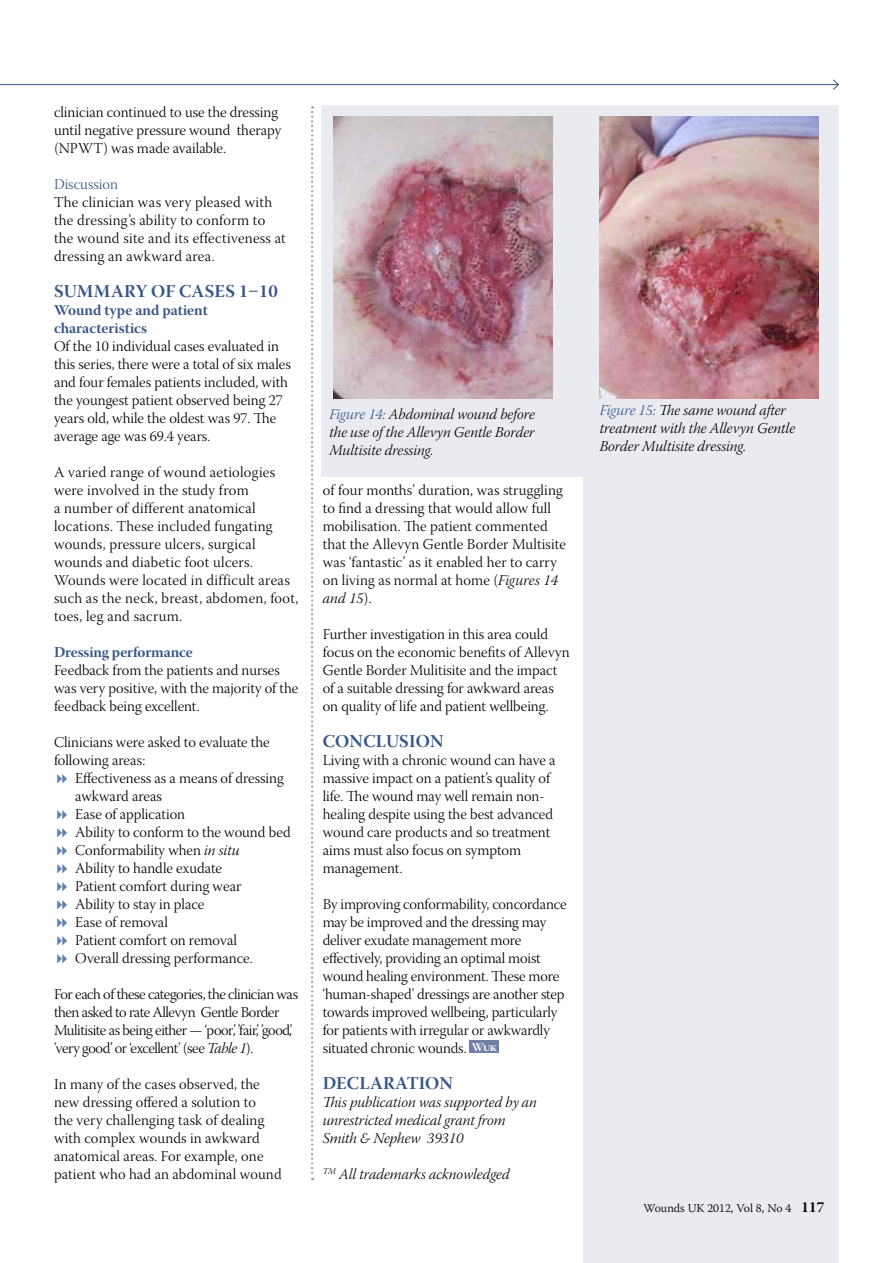
<style>
.page{position:relative;width:893px;height:1263px;background:#fff}
.page>*{position:absolute;margin:0;border:0;box-sizing:border-box;transform-origin:0 0}
.t1{font:18px "Warnock Pro Bold Subh";letter-spacing:.015em;color:#375688}
.t2{font:15px/18px "Warnock Pro Light Subh";color:#000}
.t3{font:15px/18px "Warnock Pro Light Subh";letter-spacing:.02em;color:#000}
.t4{font:15px/18px "Warnock Pro Light It Subh";color:#000}
.t5{font:15px/18px "Warnock Pro Light Subh";letter-spacing:-.03em;color:#000}
.t6{font:15px/18px "Warnock Pro Bold Subh";color:#375688}
.t7{font:15px "Warnock Pro Light Subh";color:#375688}
.t8{font:300 12px "Warnock Pro";color:#000}
.s1{font-family:"Warnock Pro Light It Subh"}
.s2{color:#375688}
.s3{font-family:"Warnock Pro Light Subh"}
.s4{font-family:"Warnock Pro Bold Subh";font-size:12px;color:#fff}
.s5{font-family:"Warnock Pro Bold Subh";font-weight:400;font-size:15px}
</style>
<div class="page">
<div style="left:584px;top:106px;width:255px;height:1157px;background:#eaebf1"></div>
<hr style="left:0;top:84px;width:838px;height:1px;background:#375688">
<svg style="left:832px;top:79px;width:7px;height:11px"></svg>
<svg style="left:311px;top:106px;width:2px;height:1074px"></svg>
<div style="left:470px;top:1040px;width:29px;height:13px;background:#7280a8"></div>
<div style="left:321px;top:106px;width:516px;height:371px;background:#eaebf1"></div>
<img style="left:600px;top:117px;width:218px;height:281px">
<img style="left:334px;top:117px;width:219px;height:281px">
<p class="t2" style="left:54px;top:105px;width:229px">clinician continued to use the dressing until negative pressure wound therapy (NPWT) was made available.</p>
<p class="t7" style="left:54px;top:176px;width:65px">Discussion</p>
<p class="t3" style="left:54px;top:195px;width:233px">The clinician was very pleased with the dressing’s ability to conform to the wound site and its effectiveness at dressing an awkward area.</p>
<p class="t1" style="left:54px;top:280px;width:225px">SUMMARY OF CASES 1–10</p>
<p class="t6" style="left:54px;top:301px;width:155px">Wound type and patient characteristics</p>
<p class="t2" style="left:54px;top:339px;width:238px">Of the 10 individual cases evaluated in this series, there were a total of six males and four females patients included, with the youngest patient observed being 27 years old, while the oldest was 97. The average age was 69.4 years.</p>
<p class="t3" style="left:54px;top:465px;width:246px">A varied range of wound aetiologies were involved in the study from<br>a number of different anatomical locations. These included fungating wounds, pressure ulcers, surgical wounds and diabetic foot ulcers.<br>Wounds were located in difficult areas such as the neck, breast, abdomen, foot, toes, leg and sacrum.</p>
<p class="t6" style="left:54px;top:643px;width:140px">Dressing performance</p>
<p class="t2" style="left:54px;top:663px;width:246px">Feedback from the patients and nurses was very positive, with the majority of the feedback being excellent.</p>
<p class="t2" style="left:54px;top:735px;width:217px">Clinicians were asked to evaluate the following areas:</p>
<p class="t2" style="left:75px;top:771px;width:217px">Effectiveness as a means of dressing awkward areas<br>Ease of application<br>Ability to conform to the wound bed<br>Conformability when <span class="s1">in situ<br></span>Ability to handle exudate<br>Patient comfort during wear<br>Ability to stay in place<br>Ease of removal<br>Patient comfort on removal<br>Overall dressing performance.</p>
<p class="t5" style="left:54px;top:987px;width:246px">For each of these categories, the clinician was then asked to rate Allevyn Gentle Border Mulitisite as being either — ‘poor’, ’fair,’ ’good’, ’very good’ or ‘excellent’ (see <span class="s1">Table 1</span>).</p>
<p class="t2" style="left:54px;top:1077px;width:229px">In many of the cases observed, the new dressing offered a solution to<br>the very challenging task of dealing with complex wounds in awkward anatomical areas. For example, one patient who had an abdominal wound</p>
<p class="t4" style="left:329px;top:407px;width:207px;text-align:justify"><span class="s2">Figure 14:</span> Abdominal wound before the use of the Allevyn Gentle Border Multisite dressing.</p>
<p class="t2" style="left:323px;top:483px;width:245px">of four months’ duration, was struggling to find a dressing that would allow full mobilisation. The patient commented that the Allevyn Gentle Border Multisite was ‘fantastic’ as it enabled her to carry on living as normal at home (<span class="s1">Figures 14</span></p>
<p class="t4" style="left:323px;top:591px;width:50px">and 15<span class="s3">).</span></p>
<p class="t2" style="left:323px;top:627px;width:248px">Further investigation in this area could focus on the economic benefits of Allevyn Gentle Border Mulitisite and the impact of a suitable dressing for awkward areas on quality of life and patient wellbeing.</p>
<p class="t1" style="left:323px;top:730px;width:122px">Conclusion</p>
<p class="t2" style="left:323px;top:753px;width:234px">Living with a chronic wound can have a massive impact on a patient’s quality of life. The wound may well remain non&shy;healing despite using the best advanced wound care products and so treatment aims must also focus on symptom management.</p>
<p class="t2" style="left:323px;top:897px;width:245px">By improving conformability, concordance may be improved and the dressing may deliver exudate management more effectively, providing an optimal moist wound healing environment. These more ‘human-shaped’ dressings are another step towards improved wellbeing, particularly for patients with irregular or awkwardly situated chronic wounds. <span class="s4">Wuk</span></p>
<p class="t1" style="left:323px;top:1072px;width:13px">Dec</p>
<p class="t1" style="left:359px;top:1072px;width:24px">larat</p>
<p class="t1" style="left:419px;top:1072px;width:36px">ion</p>
<p class="t4" style="left:323px;top:1095px;width:216px">This publication was supported by an unrestricted medical grant from<br>Smith &amp; Nephew 39310</p>
<p class="t4" style="left:323px;top:1167px;width:189px"><sup>TM</sup> All trademarks acknowledged</p>
<p class="t4" style="left:600px;top:403px;width:197px"><span class="s2">Figure 15:</span> The same wound after treatment with the Allevyn Gentle<br>Border Multisite dressing.</p>
<p class="t8" style="left:643px;top:1201px;width:183px">Wounds UK 2012, Vol 8, No 4 <span class="s5">117</span></p>
</div>
